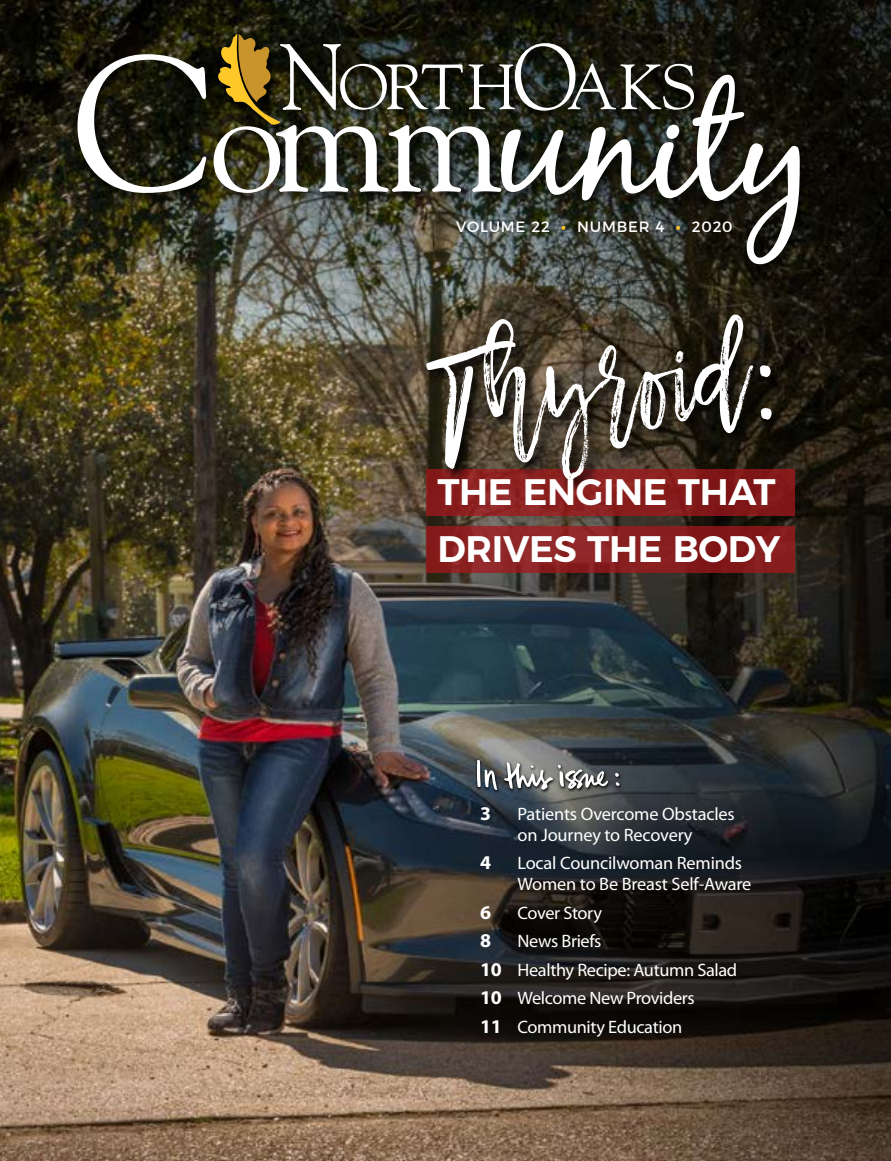
<style>
.page{position:relative;width:891px;height:1161px;background:#fff}
.page>*{position:absolute;margin:0;border:0;box-sizing:border-box;transform-origin:0 0}
.t1{font:157.65px "Mustache Brush Script";color:#fff}
.t2{font:600 36.9px/56.8px "Montserrat";letter-spacing:-.01em;color:#fff}
.t3{font:700 19.5px "Myriad Pro";color:#fff}
.t4{font:18px/28.5px "Myriad Pro";letter-spacing:-.02em;color:#fff}
.t5{font:15px "Montserrat";letter-spacing:.05em;color:#fff}
.s1{font-weight:700;color:#ffc628}
.s2{font-weight:700;font-size:19.5px}
</style>
<div class="page">
<img style="left:0;top:0;width:891px;height:1161px">
<div style="left:74px;top:51px;width:738px;height:227px;background:#000;opacity:.75"></div>
<svg style="left:501px;top:75px;width:299px;height:189px;background:#484942"></svg>
<svg style="left:77px;top:54px;width:130px;height:139px"></svg>
<div style="left:277px;top:40px;width:430px;height:84px;background:#000;opacity:.8"></div>
<svg style="left:214px;top:34px;width:480px;height:159px"></svg>
<div style="left:426px;top:469px;width:368px;height:47px;background:linear-gradient(to right,#8f2524,#801718)"></div>
<svg style="left:423px;top:311px;width:364px;height:183px;background:#3e291e"></svg>
<div style="left:426px;top:526px;width:368px;height:47px;background:linear-gradient(to right,#902727,#82191a)"></div>
<svg style="left:475px;top:758px;width:147px;height:35px;background:#52575a"></svg>
<svg style="left:477px;top:760px;width:20px;height:30px"></svg>
<svg style="left:615px;top:773px;width:4px;height:13px"></svg>
<svg style="left:504px;top:762px;width:104px;height:28px"></svg>
<p class="t5" style="left:456px;top:214px;width:278px">VOLUME 22 <span class="s1">•</span> NUMBER 4 <span class="s1">•</span> 2020</p>
<h1 class="t1" style="left:426px;top:317px;width:352px;rotate:-5deg">Thyroid:</h1>
<h2 class="t2" style="left:437px;top:461px;width:345px">THE ENGINE THAT<br>DRIVES THE BODY</h2>
<p class="t3" style="left:480px;top:802px;width:13px">3</p>
<p class="t4" style="left:518px;top:804px;width:219px;line-height:21px">Patients Overcome Obstacles on Journey to Recovery</p>
<p class="t3" style="left:480px;top:852px;width:13px">4</p>
<p class="t4" style="left:518px;top:853px;width:235px;line-height:21px">Local Councilwoman Reminds<br>Women to Be Breast Self-Aware</p>
<p class="t3" style="left:480px;top:901px;width:13px">6</p>
<p class="t4" style="left:518px;top:899px;width:86px">Cover Story</p>
<p class="t3" style="left:480px;top:930px;width:13px">8</p>
<p class="t4" style="left:480px;top:927px;width:259px;text-indent:38px">News Briefs<br><span class="s2">10</span> Healthy Recipe: Autumn Salad<br><span class="s2">10</span> Welcome New Providers<br><span class="s2">11</span> Community Education</p>
</div>
